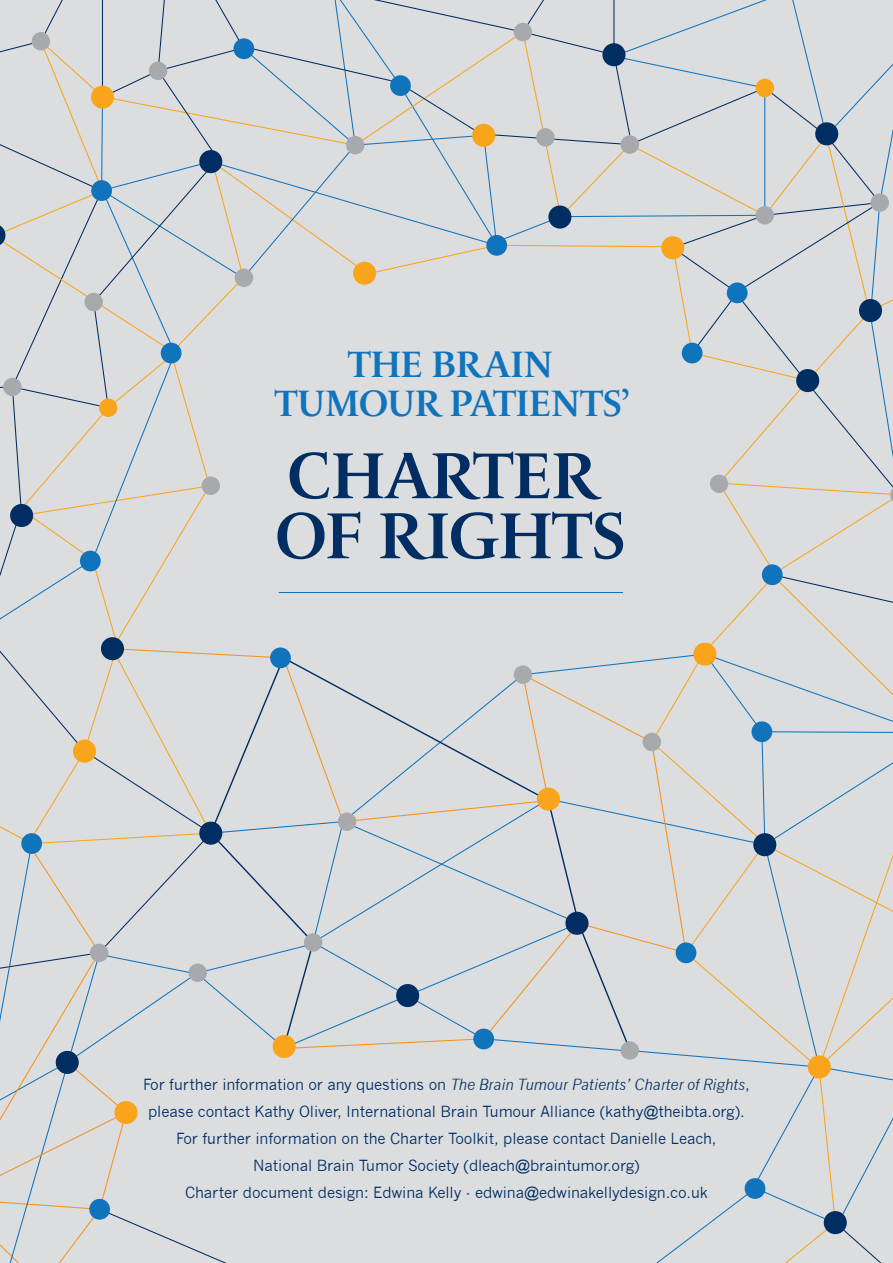
<style>
.page{position:relative;width:893px;height:1263px;background:#fff}
.page>*{position:absolute;margin:0;border:0;box-sizing:border-box;transform-origin:0 0}
.t1{font:600 66.3px/60px "Le Monde Livre Cla Std";letter-spacing:-.02em;color:#002d62}
.t2{font:600 37.5px/39px "Le Monde Livre Cla Std";letter-spacing:-.02em;color:#1074bc;text-align:center}
.t3{font:15px/27px "News Gothic";letter-spacing:-.005em;color:#002d62;text-align:center}
.s1{font-style:italic}
</style>
<div class="page">
<div style="left:836px;top:753px;width:57px;height:468px;background:#dcdddf"></div>
<div style="left:0;top:845px;width:836px;height:418px;background:#dcdddf"></div>
<div style="left:209px;top:845px;width:422px;height:206px;background:#dcdddf"></div>
<div style="left:0;top:0;width:893px;height:46px;background:#dcdddf"></div>
<div style="left:0;top:30px;width:872px;height:815px;background:#dcdddf"></div>
<div style="left:0;top:46px;width:893px;height:707px;background:#dcdddf"></div>
<svg style="left:0;top:224px;width:5px;height:23px"></svg>
<div style="left:199px;top:150px;width:23px;height:23px;background:#002d62;border-radius:50%"></div>
<div style="left:91px;top:86px;width:23px;height:23px;background:#f9a51b;border-radius:50%"></div>
<div style="left:10px;top:504px;width:23px;height:23px;background:#002d62;border-radius:50%"></div>
<div style="left:548px;top:205px;width:23px;height:24px;background:#002d62;border-radius:50%"></div>
<div style="left:796px;top:369px;width:23px;height:23px;background:#002d62;border-radius:50%"></div>
<div style="left:815px;top:122px;width:23px;height:23px;background:#002d62;border-radius:50%"></div>
<div style="left:859px;top:299px;width:23px;height:23px;background:#002d62;border-radius:50%"></div>
<div style="left:101px;top:637px;width:23px;height:23px;background:#002d62;border-radius:50%"></div>
<div style="left:80px;top:551px;width:21px;height:20px;background:#1074bc;border-radius:50%"></div>
<div style="left:676px;top:942px;width:20px;height:21px;background:#1074bc;border-radius:50%"></div>
<div style="left:161px;top:343px;width:21px;height:20px;background:#1074bc;border-radius:50%"></div>
<div style="left:682px;top:343px;width:20px;height:20px;background:#1074bc;border-radius:50%"></div>
<div style="left:91px;top:180px;width:21px;height:21px;background:#1074bc;border-radius:50%"></div>
<div style="left:233px;top:38px;width:21px;height:21px;background:#1074bc;border-radius:50%"></div>
<div style="left:727px;top:282px;width:21px;height:21px;background:#1074bc;border-radius:50%"></div>
<div style="left:99px;top:398px;width:18px;height:19px;background:#f9a51b;border-radius:50%"></div>
<div style="left:84px;top:293px;width:19px;height:18px;background:#a8a9ad;border-radius:50%"></div>
<div style="left:620px;top:135px;width:19px;height:19px;background:#a8a9ad;border-radius:50%"></div>
<div style="left:870px;top:193px;width:19px;height:19px;background:#a8a9ad;border-radius:50%"></div>
<div style="left:756px;top:79px;width:18px;height:18px;background:#f9a51b;border-radius:50%"></div>
<div style="left:32px;top:32px;width:18px;height:18px;background:#a8a9ad;border-radius:50%"></div>
<div style="left:149px;top:62px;width:18px;height:18px;background:#a8a9ad;border-radius:50%"></div>
<div style="left:3px;top:378px;width:19px;height:18px;background:#a8a9ad;border-radius:50%"></div>
<div style="left:756px;top:206px;width:18px;height:18px;background:#a8a9ad;border-radius:50%"></div>
<svg style="left:890px;top:485px;width:3px;height:19px"></svg>
<div style="left:21px;top:833px;width:21px;height:21px;background:#1074bc;border-radius:50%"></div>
<div style="left:90px;top:944px;width:18px;height:18px;background:#a8a9ad;border-radius:50%"></div>
<div style="left:745px;top:1178px;width:20px;height:21px;background:#1074bc;border-radius:50%"></div>
<div style="left:824px;top:1211px;width:23px;height:23px;background:#002d62;border-radius:50%"></div>
<hr style="left:279px;top:592px;width:344px;height:1px;background:#1074bc">
<div style="left:353px;top:262px;width:23px;height:23px;background:#f9a51b;border-radius:50%"></div>
<div style="left:661px;top:236px;width:23px;height:23px;background:#f9a51b;border-radius:50%"></div>
<div style="left:486px;top:235px;width:21px;height:21px;background:#1074bc;border-radius:50%"></div>
<div style="left:710px;top:475px;width:18px;height:18px;background:#a8a9ad;border-radius:50%"></div>
<div style="left:202px;top:476px;width:18px;height:19px;background:#a8a9ad;border-radius:50%"></div>
<div style="left:762px;top:564px;width:21px;height:21px;background:#1074bc;border-radius:50%"></div>
<div style="left:693px;top:643px;width:23px;height:23px;background:#f9a51b;border-radius:50%"></div>
<div style="left:73px;top:740px;width:23px;height:23px;background:#f9a51b;border-radius:50%"></div>
<div style="left:643px;top:733px;width:18px;height:18px;background:#a8a9ad;border-radius:50%"></div>
<div style="left:753px;top:833px;width:23px;height:23px;background:#002d62;border-radius:50%"></div>
<div style="left:537px;top:787px;width:23px;height:24px;background:#f9a51b;border-radius:50%"></div>
<div style="left:270px;top:647px;width:21px;height:21px;background:#1074bc;border-radius:50%"></div>
<div style="left:473px;top:1028px;width:21px;height:21px;background:#1074bc;border-radius:50%"></div>
<div style="left:514px;top:665px;width:18px;height:19px;background:#a8a9ad;border-radius:50%"></div>
<div style="left:304px;top:933px;width:18px;height:19px;background:#a8a9ad;border-radius:50%"></div>
<div style="left:396px;top:984px;width:23px;height:23px;background:#002d62;border-radius:50%"></div>
<div style="left:565px;top:912px;width:23px;height:23px;background:#002d62;border-radius:50%"></div>
<div style="left:338px;top:812px;width:18px;height:19px;background:#a8a9ad;border-radius:50%"></div>
<div style="left:199px;top:822px;width:23px;height:23px;background:#002d62;border-radius:50%"></div>
<div style="left:89px;top:1199px;width:21px;height:20px;background:#1074bc;border-radius:50%"></div>
<div style="left:235px;top:269px;width:18px;height:18px;background:#a8a9ad;border-radius:50%"></div>
<svg style="left:834px;top:1221px;width:59px;height:42px"></svg>
<div style="left:751px;top:721px;width:21px;height:21px;background:#1074bc;border-radius:50%"></div>
<svg style="left:772px;top:731px;width:121px;height:3px"></svg>
<div style="left:56px;top:1051px;width:23px;height:23px;background:#002d62;border-radius:50%"></div>
<div style="left:189px;top:963px;width:18px;height:19px;background:#a8a9ad;border-radius:50%"></div>
<div style="left:606px;top:1187px;width:150px;height:76px;background:#dcdddf"></div>
<svg style="left:242px;top:0;width:389px;height:147px"></svg>
<div style="left:346px;top:136px;width:18px;height:18px;background:#a8a9ad;border-radius:50%"></div>
<svg style="left:629px;top:1049px;width:191px;height:19px"></svg>
<div style="left:808px;top:1055px;width:23px;height:23px;background:#f9a51b;border-radius:50%"></div>
<div style="left:114px;top:1101px;width:24px;height:23px;background:#f9a51b;border-radius:50%"></div>
<div style="left:273px;top:1035px;width:23px;height:23px;background:#f9a51b;border-radius:50%"></div>
<div style="left:620px;top:1041px;width:19px;height:19px;background:#a8a9ad;border-radius:50%"></div>
<h2 class="t2" style="left:275px;top:345px;width:357px">THE BRAIN<br>TUMOUR PATIENTS’</h2>
<h1 class="t1" style="left:275px;top:446px;width:352px">CHARTER<br>OF RIGHTS</h1>
<p class="t3" style="left:143px;top:1071px;width:608px">For further information or any questions on <span class="s1">The Brain Tumour Patients’ Charter of Rights</span>, please contact Kathy Oliver, International Brain Tumour Alliance (kathy@theibta.org).<br>For further information on the Charter Toolkit, please contact Danielle Leach,<br>National Brain Tumor Society (dleach@braintumor.org)<br>Charter document design: Edwina Kelly - edwina@edwinakellydesign.co.uk</p>
</div>
